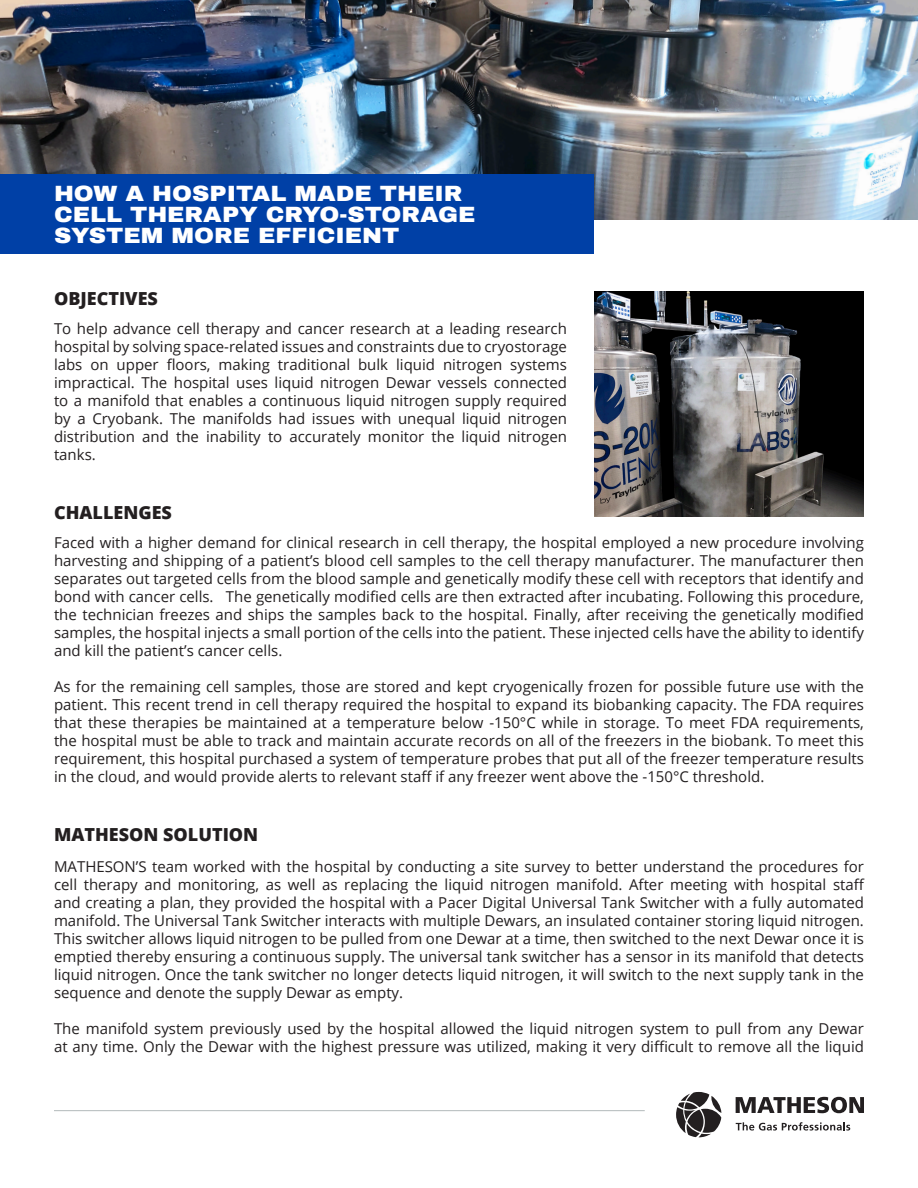
<style>
.page{position:relative;width:918px;height:1188px;background:#fff}
.page>*{position:absolute;margin:0;border:0;box-sizing:border-box;transform-origin:0 0}
.t1{font:900 21.6px "Archivo";color:#fff;scale:1.11 1}
.t2{font:800 18px "Open Sans";color:#231f20}
.t3{font:15px/18px "Open Sans";color:#231f20;text-align:justify}
</style>
<div class="page">
<svg style="left:676px;top:1092px;width:45px;height:45px"></svg>
<svg style="left:736px;top:1097px;width:128px;height:16px"></svg>
<svg style="left:736px;top:1122px;width:114px;height:9px"></svg>
<img style="left:0;top:0;width:918px;height:219px">
<div style="left:0;top:174px;width:594px;height:80px;background:#0040a6"></div>
<hr style="left:54px;top:1110px;width:591px;height:1px;background:#b2b9bb">
<img style="left:594px;top:291px;width:270px;height:225px">
<p class="t1" style="left:54px;top:180px;width:370px">HOW A HOSPITAL MADE THEIR</p>
<p class="t1" style="left:54px;top:201px;width:381px">CELL THERAPY CRYO-STORAGE</p>
<p class="t1" style="left:54px;top:222px;width:313px">SYSTEM MORE EFFICIENT</p>
<p class="t2" style="left:54px;top:285px;width:106px">OBJECTIVES</p>
<p class="t3" style="left:54px;top:319px;width:515px">To help advance cell therapy and cancer research at a leading research hospital by solving space-related issues and constraints due to cryostorage labs on upper floors, making traditional bulk liquid nitrogen systems impractical. The hospital uses liquid nitrogen Dewar vessels connected to a manifold that enables a continuous liquid nitrogen supply required by a Cryobank. The manifolds had issues with unequal liquid nitrogen distribution and the inability to accurately monitor the liquid nitrogen tanks.</p>
<p class="t2" style="left:54px;top:499px;width:119px">CHALLENGES</p>
<p class="t3" style="left:54px;top:533px;width:812px">Faced with a higher demand for clinical research in cell therapy, the hospital employed a new procedure involving harvesting and shipping of a patient’s blood cell samples to the cell therapy manufacturer. The manufacturer then separates out targeted cells from the blood sample and genetically modify these cell with receptors that identify and bond with cancer cells. The genetically modified cells are then extracted after incubating. Following this procedure, the technician freezes and ships the samples back to the hospital. Finally, after receiving the genetically modified samples, the hospital injects a small portion of the cells into the patient. These injected cells have the ability to identify and kill the patient’s cancer cells.</p>
<p class="t3" style="left:54px;top:677px;width:812px">As for the remaining cell samples, those are stored and kept cryogenically frozen for possible future use with the patient. This recent trend in cell therapy required the hospital to expand its biobanking capacity. The FDA requires that these therapies be maintained at a temperature below -150°C while in storage. To meet FDA requirements, the hospital must be able to track and maintain accurate records on all of the freezers in the biobank. To meet this requirement, this hospital purchased a system of temperature probes that put all of the freezer temperature results in the cloud, and would provide alerts to relevant staff if any freezer went above the -150°C threshold.</p>
<p class="t2" style="left:54px;top:820px;width:206px">MATHESON SOLUTION</p>
<p class="t3" style="left:54px;top:857px;width:812px">MATHESON’S team worked with the hospital by conducting a site survey to better understand the procedures for cell therapy and monitoring, as well as replacing the liquid nitrogen manifold. After meeting with hospital staff and creating a plan, they provided the hospital with a Pacer Digital Universal Tank Switcher with a fully automated manifold. The Universal Tank Switcher interacts with multiple Dewars, an insulated container storing liquid nitrogen.<br>This switcher allows liquid nitrogen to be pulled from one Dewar at a time, then switched to the next Dewar once it is emptied thereby ensuring a continuous supply. The universal tank switcher has a sensor in its manifold that detects liquid nitrogen. Once the tank switcher no longer detects liquid nitrogen, it will switch to the next supply tank in the sequence and denote the supply Dewar as empty.</p>
<p class="t3" style="left:54px;top:1019px;width:812px">The manifold system previously used by the hospital allowed the liquid nitrogen system to pull from any Dewar at any time. Only the Dewar with the highest pressure was utilized, making it very difficult to remove all the liquid</p>
</div>
